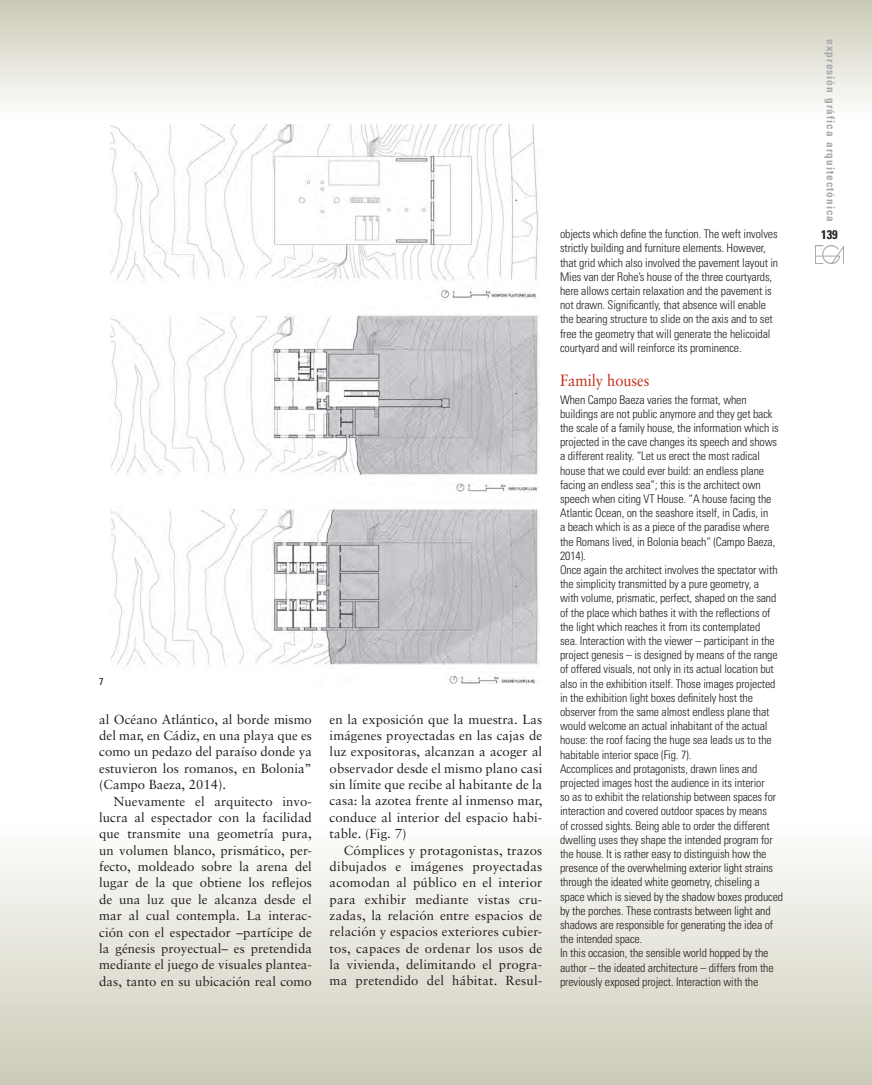
<style>
.page{position:relative;width:872px;height:1085px;background:#fff}
.page>*{position:absolute;margin:0;border:0;box-sizing:border-box;transform-origin:0 0}
.t1{font:16.25px "Sabon";color:#c02d19;scale:.9 1}
.t2{font:13.12px/16.4px "Sabon";letter-spacing:.005em;color:#231f20;text-align:justify}
.t3{font:700 condensed 12.5px "Univers";color:#231f20}
.t4{font:300 condensed 11.88px/14.2px "Univers";letter-spacing:-.01em;color:#231f20}
.t5{font:700 condensed 11.25px "Univers";letter-spacing:.09em;color:#a8a9ad}
.t6{font:condensed 10px "Univers";color:#231f20}
</style>
<div class="page">
<div style="left:0;top:814px;width:872px;height:270px;background:linear-gradient(to bottom,#fff,#cccab7)"></div>
<div style="left:0;top:0;width:872px;height:119px;background:linear-gradient(to bottom,#cbc9b6,#fffffe)"></div>
<img style="left:110px;top:124px;width:429px;height:175px">
<img style="left:110px;top:315px;width:428px;height:178px">
<img style="left:110px;top:508px;width:429px;height:175px">
<img style="left:815px;top:246px;width:28px;height:17px">
<p class="t6" style="left:99px;top:675px;width:6px">7</p>
<p class="t2" style="left:99px;top:710px;width:214px">al Océano Atlántico, al borde mismo del mar, en Cádiz, en una playa que es como un pedazo del paraíso donde ya estuvieron los romanos, en Bolonia” (Campo Baeza, 2014).</p>
<p class="t2" style="left:99px;top:792px;width:214px;text-indent:14px">Nuevamente el arquitecto invo&shy;lucra al espectador con la facilidad que transmite una geometría pura, un volumen blanco, prismático, per&shy;fecto, moldeado sobre la arena del lugar de la que obtiene los reflejos de una luz que le alcanza desde el mar al cual contempla. La interac&shy;ción con el espectador –partícipe de la génesis proyectual– es pretendida mediante el juego de visuales plantea&shy;das, tanto en su ubicación real como</p>
<p class="t2" style="left:330px;top:710px;width:214px">en la exposición que la muestra. Las imágenes proyectadas en las cajas de luz expositoras, alcanzan a acoger al observador desde el mismo plano casi sin límite que recibe al habitante de la casa: la azotea frente al inmenso mar, conduce al interior del espacio habi&shy;table. (Fig. 7)</p>
<p class="t2" style="left:330px;top:841px;width:214px;text-indent:14px">Cómplices y protagonistas, trazos dibujados e imágenes proyectadas acomodan al público en el interior para exhibir mediante vistas cru&shy;zadas, la relación entre espacios de relación y espacios exteriores cubier&shy;tos, capaces de ordenar los usos de la vivienda, delimitando el progra&shy;ma pretendido del hábitat. Resul-</p>
<p class="t4" style="left:560px;top:227px;width:220px">objects which define the function. The weft involves strictly building and furniture elements. However, that grid which also involved the pavement layout in Mies van der Rohe’s house of the three courtyards, here allows certain relaxation and the pavement is not drawn. Significantly, that absence will enable the bearing structure to slide on the axis and to set free the geometry that will generate the helicoidal courtyard and will reinforce its prominence.</p>
<h1 class="t1" style="left:560px;top:370px;width:101px">Family houses</h1>
<p class="t4" style="left:560px;top:392px;width:224px">When Campo Baeza varies the format, when buildings are not public anymore and they get back the scale of a family house, the information which is projected in the cave changes its speech and shows a different reality. “Let us erect the most radical house that we could ever build: an endless plane facing an endless sea”; this is the architect own speech when citing VT House. “A house facing the Atlantic Ocean, on the seashore itself, in Cadis, in<br>a beach which is as a piece of the paradise where the Romans lived, in Bolonia beach” (Campo Baeza, 2014).<br>Once again the architect involves the spectator with the simplicity transmitted by a pure geometry, a<br>with volume, prismatic, perfect, shaped on the sand of the place which bathes it with the reflections of the light which reaches it from its contemplated<br>sea. Interaction with the viewer – participant in the project genesis – is designed by means of the range of offered visuals, not only in its actual location but also in the exhibition itself. Those images projected in the exhibition light boxes definitely host the observer from the same almost endless plane that would welcome an actual inhabitant of the actual house: the roof facing the huge sea leads us to the habitable interior space (Fig. 7).<br>Accomplices and protagonists, drawn lines and projected images host the audience in its interior<br>so as to exhibit the relationship between spaces for interaction and covered outdoor spaces by means<br>of crossed sights. Being able to order the different dwelling uses they shape the intended program for the house. It is rather easy to distinguish how the presence of the overwhelming exterior light strains through the ideated white geometry, chiseling a space which is sieved by the shadow boxes produced by the porches. These contrasts between light and shadows are responsible for generating the idea of the intended space.<br>In this occasion, the sensible world hopped by the author – the ideated architecture – differs from the previously exposed project. Interaction with the</p>
<p class="t5" style="left:837px;top:39px;width:184px;rotate:90deg">expresión gráfica arquitectónica</p>
<p class="t3" style="left:821px;top:226px;width:18px">139</p>
</div>
